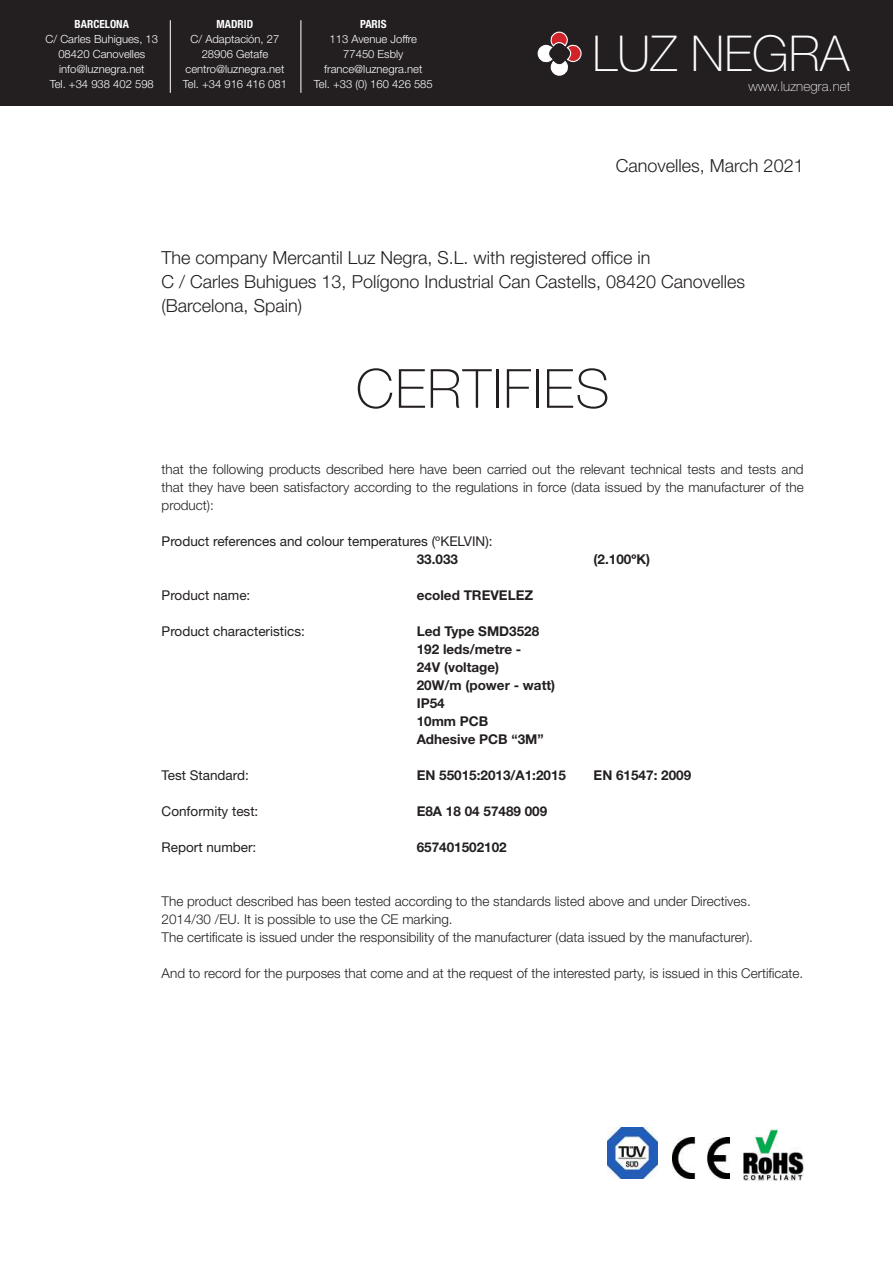
<style>
.page{position:relative;width:893px;height:1263px;background:#fff}
.page>*{position:absolute;margin:0;border:0;box-sizing:border-box;transform-origin:0 0}
.t1{font:100 54px "Helvetica Neue LT Std";letter-spacing:.03em;color:#231f20}
.t2{font:100 49.5px "Helvetica Neue LT Std";color:#fff}
.t3{font:300 18px/24px "Helvetica Neue LT Std";color:#231f20}
.t4{font:300 13.5px/18px "Helvetica Neue LT Std";color:#231f20;text-align:justify}
.t5{font:700 13.5px/18px "Helvetica Neue LT Std";color:#231f20}
.t6{font:13.5px "Helvetica Neue LT Std";color:#231f20}
.t7{font:100 13.5px "Helvetica Neue LT Std";letter-spacing:.01em;color:#fff}
.t8{font:300 11.25px/15px "Helvetica Neue LT Std";color:#fff;text-align:center}
.t9{font:700 condensed 11.25px "Helvetica Neue LT Std";color:#fff}
</style>
<div class="page">
<div style="left:0;top:0;width:893px;height:105px;background:#231f20"></div>
<hr style="left:170px;top:20px;width:1px;height:73px;background:#fff">
<hr style="left:301px;top:20px;width:1px;height:73px;background:#fff">
<svg style="left:537px;top:31px;width:45px;height:45px"></svg>
<img style="left:673px;top:1137px;width:57px;height:41px">
<img style="left:743px;top:1130px;width:61px;height:50px">
<img style="left:607px;top:1127px;width:50px;height:51px">
<p class="t9" style="left:75px;top:17px;width:56px">BARCELONA</p>
<p class="t8" style="left:46px;top:31px;width:114px">C/ Carles Buhigues, 13<br>08420 Canovelles info@luznegra.net<br>Tel. +34 938 402 598</p>
<p class="t9" style="left:217px;top:17px;width:38px">MADRID</p>
<p class="t8" style="left:183px;top:31px;width:106px">C/ Adaptación, 27<br>28906 Getafe centro@luznegra.net<br>Tel. +34 916 416 081</p>
<p class="t9" style="left:360px;top:17px;width:28px">PARIS</p>
<p class="t8" style="left:314px;top:31px;width:120px">113 Avenue Joffre<br>77450 Esbly france@luznegra.net<br>Tel. +33 (0) 160 426 585</p>
<h2 class="t2" style="left:592px;top:25px;width:258px">LUZ NEGRA</h2>
<p class="t7" style="left:749px;top:79px;width:103px">www.luznegra.net</p>
<h3 class="t3" style="left:616px;top:154px;width:189px">Canovelles, March 2021</h3>
<h3 class="t3" style="left:162px;top:245px;width:585px">The company Mercantil Luz Negra, S.L. with registered office in<br>C / Carles Buhigues 13, Polígono Industrial Can Castells, 08420 Canovelles (Barcelona, Spain)</h3>
<h1 class="t1" style="left:356px;top:358px;width:255px">CERTIFIES</h1>
<p class="t4" style="left:162px;top:460px;width:644px">that the following products described here have been carried out the relevant technical tests and tests and that they have been satisfactory according to the regulations in force (data issued by the manufacturer of the product):</p>
<p class="t6" style="left:162px;top:533px;width:333px">Product references and colour temperatures (ºKELVIN):</p>
<p class="t5" style="left:417px;top:550px;width:43px">33.033</p>
<p class="t5" style="left:594px;top:550px;width:58px">(2.100ºK)</p>
<p class="t6" style="left:162px;top:587px;width:90px">Product name:</p>
<p class="t5" style="left:417px;top:586px;width:118px">ecoled TREVELEZ</p>
<p class="t6" style="left:162px;top:623px;width:145px">Product characteristics:</p>
<p class="t5" style="left:417px;top:622px;width:140px">Led Type SMD3528<br>192 leds/metre -<br>24V (voltage)<br>20W/m (power - watt)<br>IP54<br>10mm PCB<br>Adhesive PCB “3M”</p>
<p class="t6" style="left:162px;top:767px;width:89px">Test Standard:</p>
<p class="t5" style="left:417px;top:766px;width:151px">EN 55015:2013/A1:2015</p>
<p class="t5" style="left:594px;top:766px;width:99px">EN 61547: 2009</p>
<p class="t6" style="left:162px;top:803px;width:98px">Conformity test:</p>
<p class="t5" style="left:417px;top:802px;width:132px">E8A 18 04 57489 009</p>
<p class="t6" style="left:162px;top:839px;width:96px">Report number:</p>
<p class="t5" style="left:417px;top:838px;width:92px">657401502102</p>
<p class="t4" style="left:162px;top:892px;width:593px;text-align:left">The product described has been tested according to the standards listed above and under Directives.<br>2014/30 /EU. It is possible to use the CE marking.<br>The certificate is issued under the responsibility of the manufacturer (data issued by the manufacturer).</p>
<p class="t4" style="left:162px;top:964px;width:643px">And to record for the purposes that come and at the request of the interested party, is issued in this Certificate.</p>
</div>
